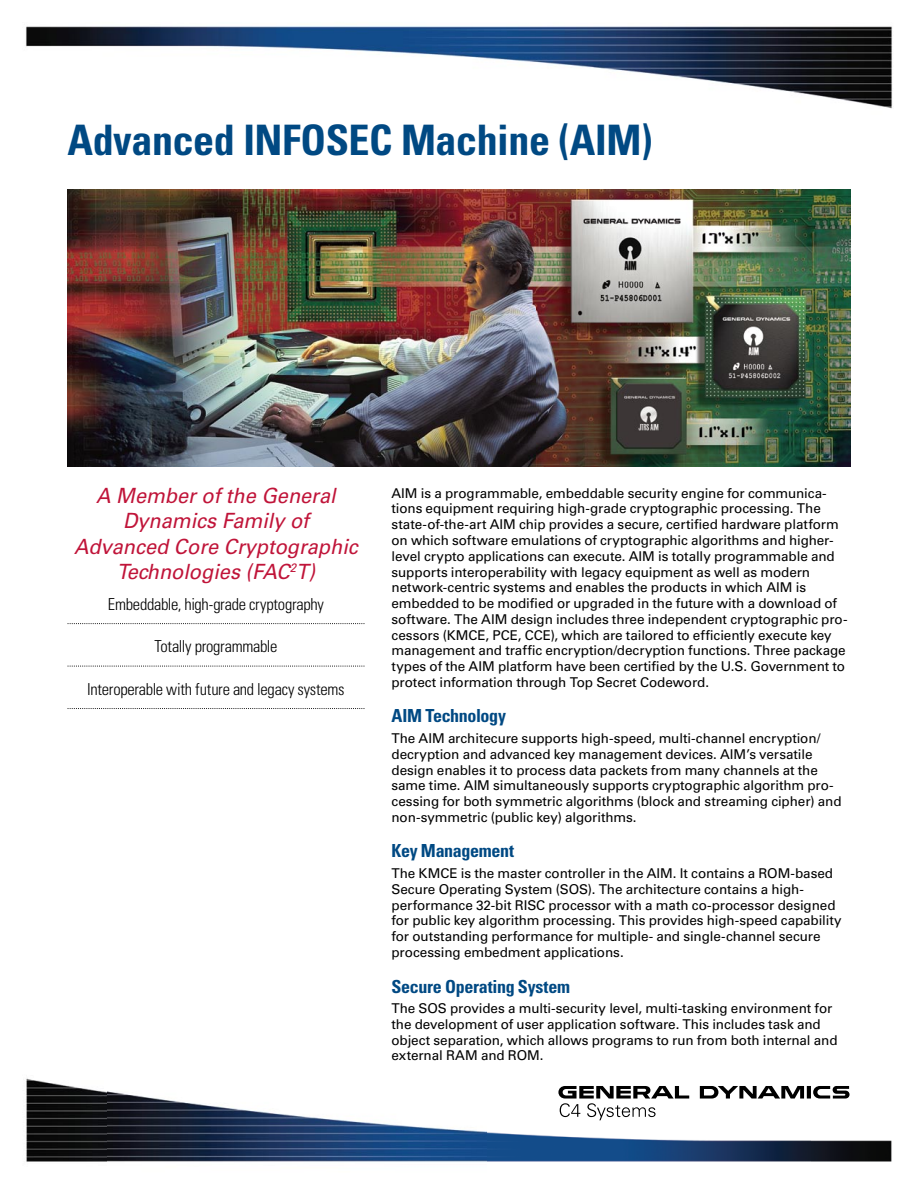
<style>
.page{position:relative;width:918px;height:1188px;background:#fff}
.page>*{position:absolute;margin:0;border:0;box-sizing:border-box;transform-origin:0 0}
.t1{font:700 condensed 42px "Univers LT Std";letter-spacing:-.01em;color:#004983}
.t2{font:italic 21px/25.2px "Univers LT Std";color:#c01439;text-align:center;scale:.95 1}
.t3{font:700 condensed 18px "Univers LT Std";letter-spacing:-.02em;color:#004983}
.t4{font:300 condensed 16.5px "Univers LT Std";letter-spacing:-.015em;color:#000}
.t5{font:13.5px/15.8px "Univers LT Std";letter-spacing:-.005em;color:#000}
</style>
<div class="page">
<img style="left:25px;top:26px;width:868px;height:190px">
<img style="left:26px;top:216px;width:82px;height:946px">
<img style="left:810px;top:216px;width:82px;height:946px">
<img style="left:108px;top:623px;width:702px;height:539px">
<img style="left:68px;top:189px;width:782px;height:278px">
<svg style="left:558px;top:1086px;width:292px;height:34px"></svg>
<svg style="left:68px;top:623px;width:296px;height:1px"></svg>
<svg style="left:68px;top:666px;width:296px;height:1px"></svg>
<svg style="left:68px;top:708px;width:296px;height:1px"></svg>
<h1 class="t1" style="left:68px;top:115px;width:587px">Advanced INFOSEC Machine (AIM)</h1>
<h2 class="t2" style="left:74px;top:483px;width:300px">A Member of the General<br>Dynamics Family of<br>Advanced Core Cryptographic<br>Technologies (FAC<sup>2</sup>T)</h2>
<p class="t4" style="left:108px;top:594px;width:218px">Embeddable, high-grade cryptography</p>
<p class="t4" style="left:154px;top:636px;width:125px">Totally programmable</p>
<p class="t4" style="left:87px;top:679px;width:259px">Interoperable with future and legacy systems</p>
<p class="t5" style="left:392px;top:485px;width:458px">AIM is a programmable, embeddable security engine for communica&shy;tions equipment requiring high-grade cryptographic processing. The state-of-the-art AIM chip provides a secure, certified hardware platform on which software emulations of cryptographic algorithms and higher&shy;level crypto applications can execute. AIM is totally programmable and supports interoperability with legacy equipment as well as modern network-centric systems and enables the products in which AIM is embedded to be modified or upgraded in the future with a download of software. The AIM design includes three independent cryptographic pro&shy;cessors (KMCE, PCE, CCE), which are tailored to efficiently execute key management and traffic encryption/decryption functions. Three package types of the AIM platform have been certified by the U.S. Government to protect information through Top Secret Codeword.</p>
<h3 class="t3" style="left:392px;top:705px;width:116px">AIM Technology</h3>
<p class="t5" style="left:392px;top:730px;width:452px">The AIM architecure supports high-speed, multi-channel encryption/ decryption and advanced key management devices. AIM’s versatile design enables it to process data packets from many channels at the same time. AIM simultaneously supports cryptographic algorithm pro&shy;cessing for both symmetric algorithms (block and streaming cipher) and non-symmetric (public key) algorithms.</p>
<h3 class="t3" style="left:392px;top:840px;width:124px">Key Management</h3>
<p class="t5" style="left:392px;top:866px;width:452px">The KMCE is the master controller in the AIM. It contains a ROM-based Secure Operating System (SOS). The architecture contains a high&shy;performance 32-bit RISC processor with a math co-processor designed for public key algorithm processing. This provides high-speed capability for outstanding performance for multiple- and single-channel secure processing embedment applications.</p>
<h3 class="t3" style="left:392px;top:975px;width:180px">Secure Operating System</h3>
<p class="t5" style="left:392px;top:1001px;width:448px">The SOS provides a multi-security level, multi-tasking environment for the development of user application software. This includes task and object separation, which allows programs to run from both internal and external RAM and ROM.</p>
</div>
